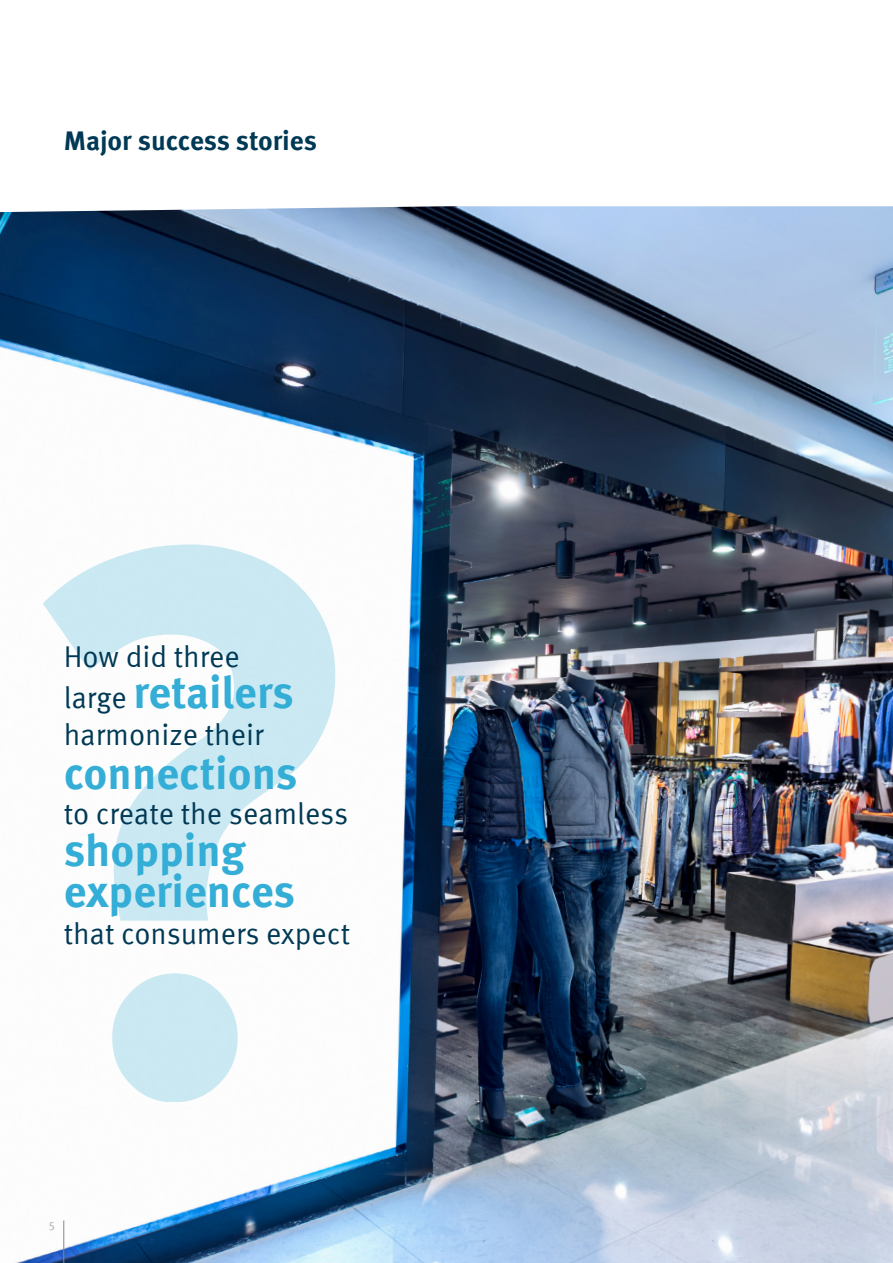
<style>
.page{position:relative;width:893px;height:1263px;background:#fff}
.page>*{position:absolute;margin:0;border:0;box-sizing:border-box;transform-origin:0 0}
.t1{font:700 777px "Meta Offc Pro";color:#34aed6}
.t2{font:700 45px/41.5px "Meta Offc Pro";color:#34aed6}
.t3{font:30px "Meta Offc Pro Norm";color:#003955}
.t4{font:700 27px "Meta Offc Pro";letter-spacing:-.005em;color:#003955}
.t5{font:12px "Meta Offc Pro Norm";color:#aeaeae}
.s1{font-family:"Meta Offc Pro Norm";font-weight:400;font-size:30px;color:#003955}
</style>
<div class="page">
<img style="left:0;top:206px;width:893px;height:1057px">
<hr style="left:63px;top:1220px;width:1px;height:43px;background:#878787">
<p class="t4" style="left:64px;top:119px;width:255px">Major success stories</p>
<h1 class="t1" style="left:12px;top:215px;width:370px">?</h1>
<p class="t3" style="left:64px;top:634px;width:178px">How did three</p>
<h2 class="t2" style="left:64px;top:669px;width:231px"><span class="s1">large</span> retailers</h2>
<p class="t3" style="left:64px;top:712px;width:201px">harmonize their</p>
<h2 class="t2" style="left:64px;top:750px;width:235px">connections</h2>
<p class="t3" style="left:64px;top:791px;width:286px">to create the seamless</p>
<h2 class="t2" style="left:64px;top:826px;width:233px">shopping experiences</h2>
<p class="t3" style="left:64px;top:911px;width:288px">that consumers expect</p>
<p class="t5" style="left:48px;top:1216px;width:8px">5</p>
</div>
